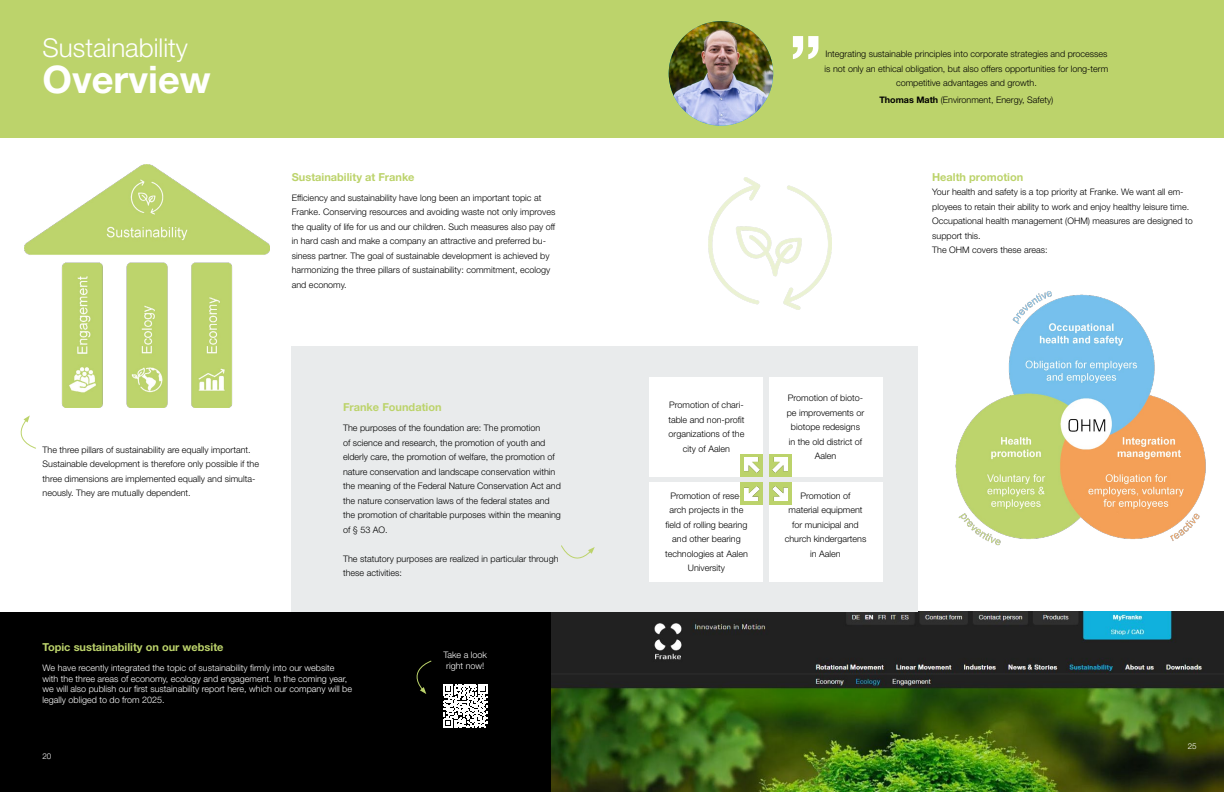
<style>
.page{position:relative;width:1224px;height:792px;background:#bcd36b}
.page>*{position:absolute;margin:0;border:0;box-sizing:border-box;transform-origin:0 0}
.t1{font:700 72px "Helvetica Neue LT Std";color:#fff}
.t2{font:700 38px "Helvetica Neue LT Std";color:#fff}
.t3{font:300 26px "Helvetica Neue LT Std";color:#fff}
.t4{font:700 11px "Helvetica Neue LT Std";color:#bcd36b}
.t5{font:300 9px/14.5px "Helvetica Neue LT Std";color:#000;text-align:center}
.t6{font:300 9px/10.8px "Helvetica Neue LT Std";color:#fff}
.t7{font:300 8px "Helvetica Neue LT Std";color:#fff}
.s1{font-weight:700}
</style>
<div class="page">
<div style="left:0;top:612px;width:618px;height:180px;background:#000"></div>
<div style="left:0;top:138px;width:1224px;height:474px;background:#fff"></div>
<img style="left:955px;top:291px;width:251px;height:255px">
<img style="left:552px;top:612px;width:672px;height:180px">
<img style="left:669px;top:21px;width:104px;height:105px;border-radius:52px">
<svg style="left:443px;top:684px;width:44px;height:44px"></svg>
<svg style="left:416px;top:660px;width:16px;height:34px"></svg>
<div style="left:292px;top:346px;width:626px;height:266px;background:#e9ebec"></div>
<div style="left:769px;top:377px;width:113px;height:100px;background:#fff"></div>
<div style="left:650px;top:377px;width:113px;height:100px;background:#fff"></div>
<div style="left:769px;top:482px;width:113px;height:99px;background:#fff"></div>
<div style="left:650px;top:482px;width:113px;height:99px;background:#fff"></div>
<div style="left:769px;top:454px;width:23px;height:23px;background:#bcd36b"></div>
<img style="left:773px;top:458px;width:14px;height:14px">
<div style="left:740px;top:454px;width:23px;height:23px;background:#bcd36b"></div>
<img style="left:745px;top:458px;width:14px;height:14px">
<div style="left:769px;top:482px;width:23px;height:23px;background:#bcd36b"></div>
<img style="left:773px;top:486px;width:14px;height:15px">
<div style="left:740px;top:482px;width:23px;height:23px;background:#bcd36b"></div>
<img style="left:745px;top:486px;width:14px;height:15px">
<img style="left:24px;top:164px;width:245px;height:244px">
<svg style="left:561px;top:545px;width:34px;height:14px"></svg>
<svg style="left:20px;top:415px;width:16px;height:34px"></svg>
<img style="left:709px;top:177px;width:122px;height:132px">
<h3 class="t3" style="left:43px;top:31px;width:147px">Sustainability</h3>
<h2 class="t2" style="left:43px;top:56px;width:170px">Overview</h2>
<p class="t4" style="left:292px;top:170px;width:124px">Sustainability at Franke</p>
<p class="t5" style="left:292px;top:190px;width:265px;text-align:left">Efficiency and sustainability have long been an important topic at Franke. Conserving resources and avoiding waste not only improves the quality of life for us and our children. Such measures also pay off in hard cash and make a company an attractive and preferred bu&shy;siness partner. The goal of sustainable development is achieved by harmonizing the three pillars of sustainability: commitment, ecology and economy.</p>
<p class="t5" style="left:43px;top:442px;width:218px;text-align:left">The three pillars of sustainability are equally important.<br>Sustainable development is therefore only possible if the three dimensions are implemented equally and simulta&shy;neously. They are mutually dependent.</p>
<p class="t4" style="left:343px;top:401px;width:100px">Franke Foundation</p>
<p class="t5" style="left:343px;top:421px;width:219px;text-align:left">The purposes of the foundation are: The promotion<br>of science and research, the promotion of youth and elderly care, the promotion of welfare, the promotion of nature conservation and landscape conservation within the meaning of the Federal Nature Conservation Act and the nature conservation laws of the federal states and the promotion of charitable purposes within the meaning of § 53 AO.</p>
<p class="t5" style="left:343px;top:551px;width:217px;text-align:left">The statutory purposes are realized in particular through these activities:</p>
<p class="t4" style="left:43px;top:640px;width:183px">Topic sustainability on our website</p>
<p class="t6" style="left:43px;top:662px;width:311px">We have recently integrated the topic of sustainability firmly into our website with the three areas of economy, ecology and engagement. In the coming year, we will also publish our first sustainability report here, which our company will be legally obliged to do from 2025.</p>
<p class="t7" style="left:43px;top:751px;width:10px">20</p>
<p class="t6" style="left:443px;top:650px;width:45px;text-align:center">Take a look right now!</p>
<h1 class="t1" style="left:789px;top:-23px;width:35px">„</h1>
<p class="t5" style="left:825px;top:46px;width:285px">Integrating sustainable principles into corporate strategies and processes is not only an ethical obligation, but also offers opportunities for long-term competitive advantages and growth.</p>
<p class="t5" style="left:879px;top:92px;width:176px"><span class="s1">Thomas Math</span> (Environment, Energy, Safety)</p>
<p class="t5" style="left:787px;top:390px;width:79px">Promotion of bioto&shy;pe improvements or biotope redesigns in the old district of<br>Aalen</p>
<p class="t5" style="left:668px;top:398px;width:78px">Promotion of chari&shy;table and non-profit organizations of the city of Aalen</p>
<p class="t5" style="left:665px;top:488px;width:84px">Promotion of rese&shy;arch projects in the field of rolling bearing and other bearing technologies at Aalen<br>University</p>
<p class="t5" style="left:785px;top:488px;width:83px">Promotion of material equipment for municipal and church kindergartens in Aalen</p>
<p class="t4" style="left:932px;top:170px;width:93px">Health promotion</p>
<p class="t5" style="left:932px;top:185px;width:262px;text-align:left">Your health and safety is a top priority at Franke. We want all em&shy;ployees to retain their ability to work and enjoy healthy leisure time.<br>Occupational health management (OHM) measures are designed to support this.<br>The OHM covers these areas:</p>
<p class="t7" style="left:1188px;top:741px;width:10px">25</p>
</div>
